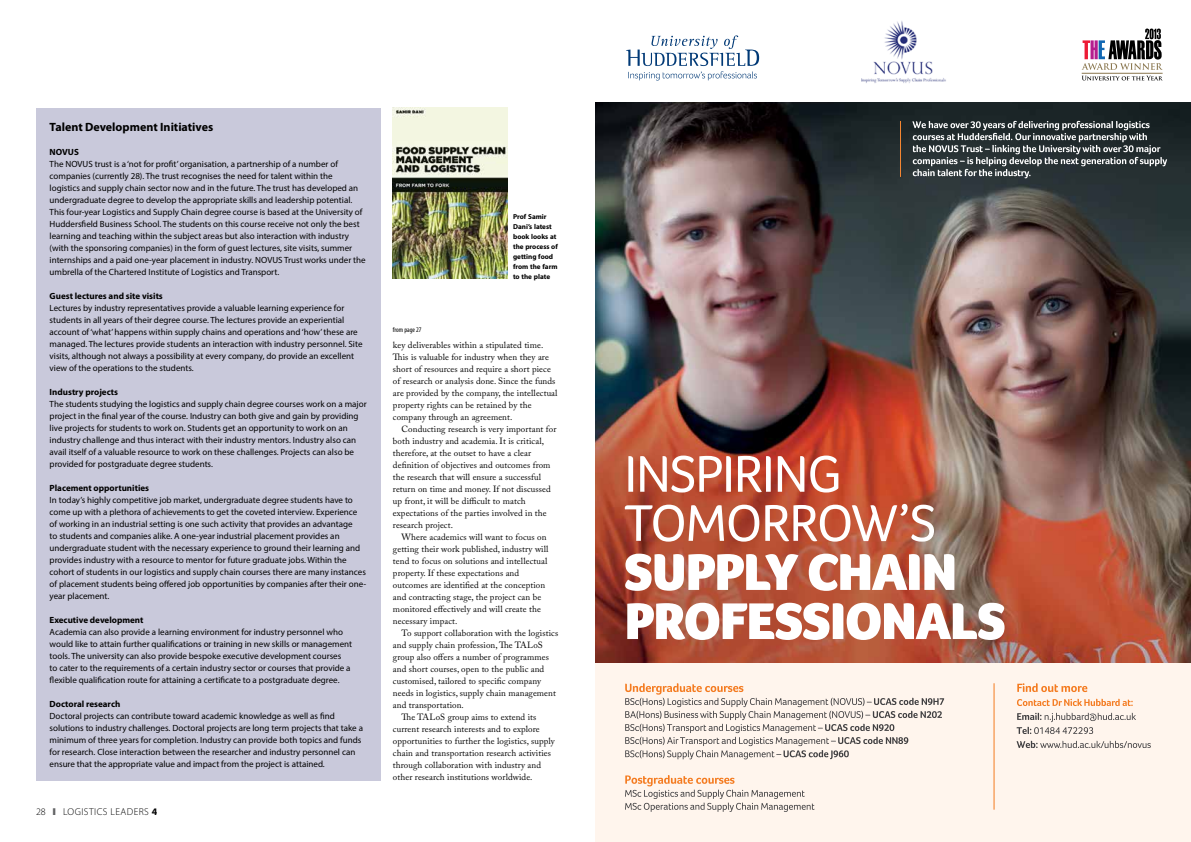
<style>
.page{position:relative;width:1191px;height:842px;background:#fff}
.page>*{position:absolute;margin:0;border:0;box-sizing:border-box;transform-origin:0 0}
.t1{font:700 12px "Myriad Pro";color:#000}
.t2{font:700 10px/10px "Myriad Arabic";color:#000}
.t3{font:300 10px "Myriad Pro";letter-spacing:.045em;color:#000}
.t4{font:9px/12px "Myriad Pro";color:#000}
.t5{font:9px/12px "Adobe Caslon Pro";letter-spacing:.01em;color:#000}
.t6{font:700 9px "Myriad Pro";color:#000}
.t7{font:condensed 7px "Myriad Pro";color:#000}
.s1{font-weight:700;color:#636466}
.s2{font-weight:700}
</style>
<div class="page">
<div style="left:36px;top:108px;width:345px;height:673px;background:#c9c9db"></div>
<img style="left:393px;top:108px;width:114px;height:171px">
<img style="left:595px;top:102px;width:596px;height:561px">
<div style="left:595px;top:663px;width:596px;height:179px;background:#fff5ed"></div>
<svg style="left:912px;top:121px;width:255px;height:57px;background:#4d5657"></svg>
<svg style="left:625px;top:775px;width:189px;height:37px"></svg>
<svg style="left:625px;top:683px;width:319px;height:76px"></svg>
<svg style="left:1016px;top:741px;width:134px;height:7px"></svg>
<svg style="left:1016px;top:713px;width:120px;height:21px"></svg>
<svg style="left:1017px;top:699px;width:115px;height:7px"></svg>
<svg style="left:1017px;top:683px;width:70px;height:9px"></svg>
<svg style="left:626px;top:35px;width:133px;height:45px"></svg>
<hr style="left:1081px;top:73px;width:81px;height:1px;background:#89764e">
<svg style="left:1082px;top:76px;width:80px;height:4px"></svg>
<svg style="left:1081px;top:29px;width:81px;height:41px"></svg>
<img style="left:861px;top:21px;width:85px;height:62px">
<hr style="left:993px;top:683px;width:1px;height:127px;background:#f47b20">
<hr style="left:900px;top:121px;width:1px;height:56px;background:#f68733">
<svg style="left:627px;top:603px;width:377px;height:37px"></svg>
<svg style="left:625px;top:554px;width:329px;height:37px"></svg>
<svg style="left:625px;top:504px;width:309px;height:38px"></svg>
<svg style="left:628px;top:455px;width:210px;height:37px"></svg>
<h1 class="t1" style="left:50px;top:119px;width:165px">Talent Development Initiatives</h1>
<p class="t6" style="left:50px;top:146px;width:31px">NOVUS</p>
<p class="t4" style="left:50px;top:157px;width:317px">The NOVUS trust is a ‘not for profit’ organisation, a partnership of a number of companies (currently 28). The trust recognises the need for talent within the<br>logistics and supply chain sector now and in the future. The trust has developed an undergraduate degree to develop the appropriate skills and leadership potential.<br>This four-year Logistics and Supply Chain degree course is based at the University of Huddersfield Business School. The students on this course receive not only the best learning and teaching within the subject areas but also interaction with industry (with the sponsoring companies) in the form of guest lectures, site visits, summer internships and a paid one-year placement in industry. NOVUS Trust works under the umbrella of the Chartered Institute of Logistics and Transport.</p>
<p class="t6" style="left:50px;top:290px;width:115px">Guest lectures and site visits</p>
<p class="t4" style="left:50px;top:301px;width:314px">Lectures by industry representatives provide a valuable learning experience for students in all years of their degree course. The lectures provide an experiential account of ‘what’ happens within supply chains and operations and ‘how’ these are managed. The lectures provide students an interaction with industry personnel. Site visits, although not always a possibility at every company, do provide an excellent view of the operations to the students.</p>
<p class="t6" style="left:50px;top:386px;width:70px">Industry projects</p>
<p class="t4" style="left:50px;top:397px;width:318px">The students studying the logistics and supply chain degree courses work on a major project in the final year of the course. Industry can both give and gain by providing live projects for students to work on. Students get an opportunity to work on an industry challenge and thus interact with their industry mentors. Industry also can avail itself of a valuable resource to work on these challenges. Projects can also be provided for postgraduate degree students.</p>
<p class="t6" style="left:50px;top:482px;width:101px">Placement opportunities</p>
<p class="t4" style="left:50px;top:493px;width:318px">In today’s highly competitive job market, undergraduate degree students have to come up with a plethora of achievements to get the coveted interview. Experience of working in an industrial setting is one such activity that provides an advantage<br>to students and companies alike. A one-year industrial placement provides an undergraduate student with the necessary experience to ground their learning and provides industry with a resource to mentor for future graduate jobs. Within the cohort of students in our logistics and supply chain courses there are many instances of placement students being offered job opportunities by companies after their one&shy;year placement.</p>
<p class="t6" style="left:50px;top:614px;width:95px">Executive development</p>
<p class="t4" style="left:50px;top:625px;width:304px">Academia can also provide a learning environment for industry personnel who would like to attain further qualifications or training in new skills or management tools. The university can also provide bespoke executive development courses<br>to cater to the requirements of a certain industry sector or courses that provide a flexible qualification route for attaining a certificate to a postgraduate degree.</p>
<p class="t6" style="left:50px;top:698px;width:72px">Doctoral research</p>
<p class="t4" style="left:50px;top:709px;width:315px">Doctoral projects can contribute toward academic knowledge as well as find solutions to industry challenges. Doctoral projects are long term projects that take a minimum of three years for completion. Industry can provide both topics and funds for research. Close interaction between the researcher and industry personnel can ensure that the appropriate value and impact from the project is attained.</p>
<p class="t3" style="left:36px;top:805px;width:123px">28 <span class="s1">I</span> LOGISTICS LEADERS <span class="s2">4</span></p>
<p class="t7" style="left:393px;top:325px;width:30px">from page 27</p>
<p class="t2" style="left:513px;top:210px;width:46px">Prof Samir<br>Dani’s latest book looks at the process of getting food from the farm to the plate</p>
<p class="t5" style="left:393px;top:339px;width:166px">key deliverables within a stipulated time.<br>This is valuable for industry when they are short of resources and require a short piece of research or analysis done. Since the funds are provided by the company, the intellectual property rights can be retained by the company through an agreement.</p>
<p class="t5" style="left:393px;top:423px;width:165px;text-indent:9px">Conducting research is very important for both industry and academia. It is critical, therefore, at the outset to have a clear definition of objectives and outcomes from the research that will ensure a successful return on time and money. If not discussed up front, it will be difficult to match expectations of the parties involved in the research project.</p>
<p class="t5" style="left:393px;top:531px;width:157px;text-indent:9px">Where academics will want to focus on getting their work published, industry will tend to focus on solutions and intellectual property. If these expectations and outcomes are identified at the conception and contracting stage, the project can be monitored effectively and will create the necessary impact.</p>
<p class="t5" style="left:401px;top:627px;width:158px">To support collaboration with the logistics</p>
<p class="t5" style="left:393px;top:639px;width:151px">and supply chain profession, The TALoS</p>
<p class="t5" style="left:393px;top:651px;width:158px">group also offers a number of programmes</p>
<p class="t5" style="left:393px;top:663px;width:153px">and short courses, open to the public and</p>
<p class="t5" style="left:393px;top:675px;width:150px">customised, tailored to specific company</p>
<p class="t5" style="left:393px;top:687px;width:164px">needs in logistics, supply chain management</p>
<p class="t5" style="left:393px;top:699px;width:72px">and transportation.</p>
<p class="t5" style="left:401px;top:711px;width:136px">The TALoS group aims to extend its</p>
<p class="t5" style="left:393px;top:723px;width:148px">current research interests and to explore</p>
<p class="t5" style="left:393px;top:735px;width:163px">opportunities to further the logistics, supply</p>
<p class="t5" style="left:393px;top:747px;width:159px">chain and transportation research activities</p>
<p class="t5" style="left:393px;top:759px;width:150px">through collaboration with industry and</p>
<p class="t5" style="left:393px;top:771px;width:141px">other research institutions worldwide.</p>
</div>
